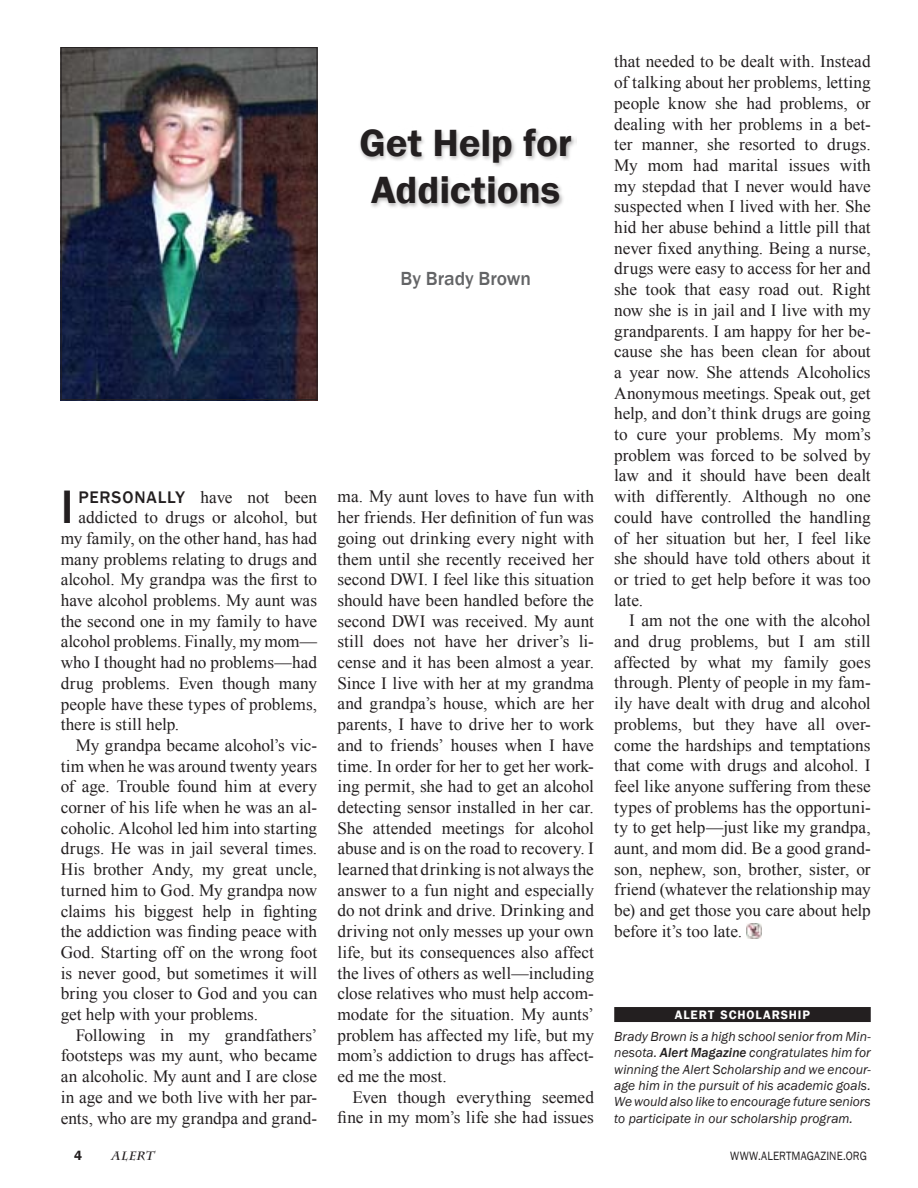
<style>
.page{position:relative;width:918px;height:1188px;background:#fff}
.page>*{position:absolute;margin:0;border:0;box-sizing:border-box;transform-origin:0 0}
.t1{font:500 48.3px "Franklin Gothic";color:#231f20}
.t2{font:600 39px/46.8px "Franklin Gothic";letter-spacing:-.005em;color:#231f20;scale:1.05 1}
.t3{font:500 19.5px "Franklin Gothic";color:#636466}
.t4{font:17.25px/20.7px "Times New Roman";color:#231f20;text-align:justify}
.t5{font:italic 13.5px/16.2px "Franklin Gothic";color:#231f20;text-align:justify}
.t6{font:600 12.6px "Franklin Gothic";letter-spacing:.07em;color:#fff}
.t7{font:12.3px "Franklin Gothic";letter-spacing:.01em;color:#231f20;scale:.9 1}
.t8{font:italic 700 12px "Charlesworth";color:#231f20}
.s1{font-family:"Franklin Gothic";font-weight:500}
.s2{font-weight:500}
</style>
<div class="page">
<div style="left:614px;top:1007px;width:257px;height:15px;background:#231f20"></div>
<div style="left:358px;top:126px;width:219px;height:83px;background:#231f20;opacity:.31"></div>
<img style="left:63px;top:49px;width:252px;height:349px">
<div style="left:61px;top:47px;width:256px;height:353px;border:1px solid #231f20"></div>
<img style="left:747px;top:923px;width:15px;height:15px">
<h1 class="t1" style="left:61px;top:477px;width:14px">I</h1>
<p class="t4" style="left:78px;top:486px;width:240px"><span class="s1">personally</span> have not been</p>
<p class="t4" style="left:78px;top:507px;width:240px">addicted to drugs or alcohol, but</p>
<p class="t4" style="left:61px;top:528px;width:258px">my family, on the other hand, has had</p>
<p class="t4" style="left:61px;top:548px;width:258px">many problems relating to drugs and</p>
<p class="t4" style="left:61px;top:569px;width:258px">alcohol. My grandpa was the first to</p>
<p class="t4" style="left:61px;top:590px;width:258px">have alcohol problems. My aunt was</p>
<p class="t4" style="left:61px;top:610px;width:258px">the second one in my family to have</p>
<p class="t4" style="left:61px;top:631px;width:258px">alcohol problems. Finally, my mom—</p>
<p class="t4" style="left:61px;top:652px;width:258px">who I thought had no problems—had</p>
<p class="t4" style="left:61px;top:672px;width:258px">drug problems. Even though many</p>
<p class="t4" style="left:61px;top:693px;width:258px">people have these types of problems,</p>
<p class="t4" style="left:61px;top:714px;width:120px">there is still help.</p>
<p class="t4" style="left:76px;top:735px;width:243px">My grandpa became alcohol’s vic-</p>
<p class="t4" style="left:61px;top:755px;width:258px">tim when he was around twenty years</p>
<p class="t4" style="left:61px;top:776px;width:258px">of age. Trouble found him at every</p>
<p class="t4" style="left:61px;top:797px;width:258px">corner of his life when he was an al-</p>
<p class="t4" style="left:61px;top:817px;width:258px">coholic. Alcohol led him into starting</p>
<p class="t4" style="left:61px;top:838px;width:258px">drugs. He was in jail several times.</p>
<p class="t4" style="left:61px;top:859px;width:258px">His brother Andy, my great uncle,</p>
<p class="t4" style="left:61px;top:879px;width:258px">turned him to God. My grandpa now</p>
<p class="t4" style="left:61px;top:900px;width:258px">claims his biggest help in fighting</p>
<p class="t4" style="left:61px;top:921px;width:258px">the addiction was finding peace with</p>
<p class="t4" style="left:61px;top:942px;width:258px">God. Starting off on the wrong foot</p>
<p class="t4" style="left:61px;top:962px;width:258px">is never good, but sometimes it will</p>
<p class="t4" style="left:61px;top:983px;width:258px">bring you closer to God and you can</p>
<p class="t4" style="left:61px;top:1004px;width:199px">get help with your problems.</p>
<p class="t4" style="left:76px;top:1024px;width:243px">Following in my grandfathers’</p>
<p class="t4" style="left:61px;top:1045px;width:258px">footsteps was my aunt, who became</p>
<p class="t4" style="left:61px;top:1066px;width:258px">an alcoholic. My aunt and I are close</p>
<p class="t4" style="left:61px;top:1086px;width:258px">in age and we both live with her par-</p>
<p class="t4" style="left:61px;top:1107px;width:258px">ents, who are my grandpa and grand-</p>
<h2 class="t2" style="left:359px;top:120px;width:204px">GET HELP FOR<br>ADDICTIONS</h2>
<p class="t3" style="left:400px;top:267px;width:132px">By Brady Brown</p>
<p class="t4" style="left:338px;top:486px;width:258px">ma. My aunt loves to have fun with her friends. Her definition of fun was going out drinking every night with them until she recently received her second DWI. I feel like this situation should have been handled before the second DWI was received. My aunt still does not have her driver’s li&shy;cense and it has been almost a year.<br>Since I live with her at my grandma and grandpa’s house, which are her parents, I have to drive her to work and to friends’ houses when I have time. In order for her to get her work&shy;ing permit, she had to get an alcohol detecting sensor installed in her car.<br>She attended meetings for alcohol abuse and is on the road to recovery. I learned that drinking is not always the answer to a fun night and especially do not drink and drive. Drinking and driving not only messes up your own life, but its consequences also affect the lives of others as well—including close relatives who must help accom&shy;modate for the situation. My aunts’ problem has affected my life, but my mom’s addiction to drugs has affect&shy;ed me the most.</p>
<p class="t4" style="left:338px;top:1086px;width:258px;text-align:right">Even though everything seemed fine in my mom’s life she had issues</p>
<p class="t4" style="left:614px;top:51px;width:258px">that needed to be dealt with. Instead of talking about her problems, letting people know she had problems, or dealing with her problems in a bet&shy;ter manner, she resorted to drugs.<br>My mom had marital issues with my stepdad that I never would have suspected when I lived with her. She hid her abuse behind a little pill that never fixed anything. Being a nurse, drugs were easy to access for her and she took that easy road out. Right now she is in jail and I live with my grandparents. I am happy for her be&shy;cause she has been clean for about a year now. She attends Alcoholics Anonymous meetings. Speak out, get help, and don’t think drugs are going to cure your problems. My mom’s problem was forced to be solved by law and it should have been dealt with differently. Although no one could have controlled the handling of her situation but her, I feel like she should have told others about it or tried to get help before it was too late.</p>
<p class="t4" style="left:614px;top:610px;width:258px;text-indent:15px">I am not the one with the alcohol and drug problems, but I am still affected by what my family goes through. Plenty of people in my fam&shy;ily have dealt with drug and alcohol problems, but they have all over&shy;come the hardships and temptations that come with drugs and alcohol. I feel like anyone suffering from these types of problems has the opportuni&shy;ty to get help—just like my grandpa, aunt, and mom did. Be a good grand&shy;son, nephew, son, brother, sister, or friend (whatever the relationship may be) and get those you care about help before it’s too late.</p>
<p class="t6" style="left:675px;top:1007px;width:137px">ALERT SCHOLARSHIP</p>
<p class="t5" style="left:614px;top:1029px;width:258px">Brady Brown is a high school senior from Min&shy;nesota. <span class="s2">Alert Magazine</span> congratulates him for winning the Alert Scholarship and we encour&shy;age him in the pursuit of his academic goals.<br>We would also like to encourage future seniors to participate in our scholarship program.</p>
<p class="t8" style="left:111px;top:1149px;width:47px">ALERT</p>
<p class="t7" style="left:730px;top:1148px;width:154px">WWW.ALERTMAGAZINE.ORG</p>
</div>
